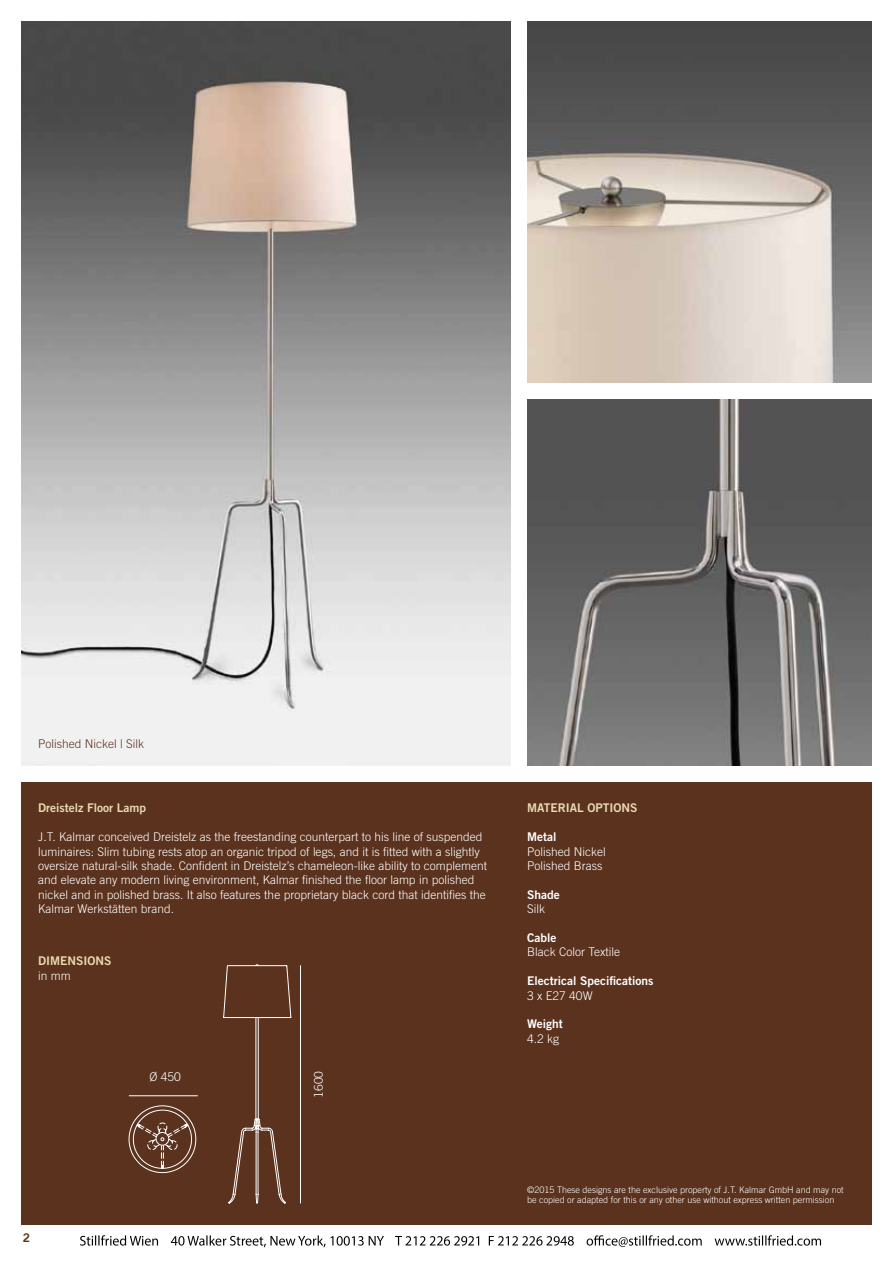
<style>
.page{position:relative;width:893px;height:1263px;background:#fff}
.page>*{position:absolute;margin:0;border:0;box-sizing:border-box;transform-origin:0 0}
.t1{font:300 12px/14.4px "Trade Gothic LT Std";color:#fff}
.t2{font:12px "Trade Gothic LT Std Bd 2";color:#fff}
.t3{font:12px "Trade Gothic LT Std Bd 2";color:#e9dab1}
.t4{font:300 12px "Trade Gothic LT Std";color:#5a321e}
.t5{font:12px "Trade Gothic LT Std Bd 2";color:#5c331b}
.t6{font:300 9px/10.8px "Trade Gothic LT Std";color:#fff}
</style>
<div class="page">
<img style="left:21px;top:21px;width:489px;height:744px">
<img style="left:527px;top:400px;width:345px;height:365px">
<img style="left:527px;top:21px;width:345px;height:362px">
<div style="left:21px;top:782px;width:851px;height:443px;background:#5a321e"></div>
<svg style="left:223px;top:964px;width:68px;height:239px"></svg>
<hr style="left:300px;top:965px;width:1px;height:238px;background:#fff">
<hr style="left:129px;top:1095px;width:69px;height:1px;background:#fff">
<svg style="left:129px;top:1105px;width:67px;height:68px"></svg>
<div style="left:156px;top:1132px;width:13px;height:13px;border:1px solid #fff;border-radius:50%"></div>
<img style="left:80px;top:1235px;width:742px;height:13px">
<p class="t4" style="left:38px;top:737px;width:107px">Polished Nickel | Silk</p>
<p class="t3" style="left:38px;top:801px;width:109px">Dreistelz Floor Lamp</p>
<p class="t1" style="left:38px;top:829px;width:450px">J.T. Kalmar conceived Dreistelz as the freestanding counterpart to his line of suspended luminaires: Slim tubing rests atop an organic tripod of legs, and it is fitted with a slightly oversize natural-silk shade. Confident in Dreistelz’s chameleon-like ability to complement and elevate any modern living environment, Kalmar finished the floor lamp in polished nickel and in polished brass. It also features the proprietary black cord that identifies the Kalmar Werkstätten brand.</p>
<p class="t3" style="left:38px;top:953px;width:75px">DIMENSIONS</p>
<p class="t1" style="left:38px;top:969px;width:34px">in mm</p>
<p class="t1" style="left:149px;top:1069px;width:33px">Ø 450</p>
<p class="t1" style="left:311px;top:1098px;width:28px;rotate:-90deg">1600</p>
<p class="t5" style="left:23px;top:1230px;width:9px">2</p>
<p class="t3" style="left:527px;top:801px;width:112px">MATERIAL OPTIONS</p>
<p class="t2" style="left:527px;top:829px;width:31px">Metal</p>
<p class="t1" style="left:527px;top:844px;width:80px">Polished Nickel<br>Polished Brass</p>
<p class="t2" style="left:527px;top:887px;width:34px">Shade</p>
<p class="t1" style="left:527px;top:901px;width:19px">Silk</p>
<p class="t2" style="left:527px;top:930px;width:31px">Cable</p>
<p class="t1" style="left:527px;top:945px;width:94px">Black Color Textile</p>
<p class="t2" style="left:527px;top:973px;width:128px">Electrical Specifications</p>
<p class="t1" style="left:527px;top:988px;width:67px">3 x E27 40W</p>
<p class="t2" style="left:527px;top:1017px;width:37px">Weight</p>
<p class="t1" style="left:527px;top:1031px;width:34px">4.2 kg</p>
<p class="t6" style="left:527px;top:1184px;width:318px">©2015 These designs are the exclusive property of J.T. Kalmar GmbH and may not be copied or adapted for this or any other use without express written permission</p>
</div>
